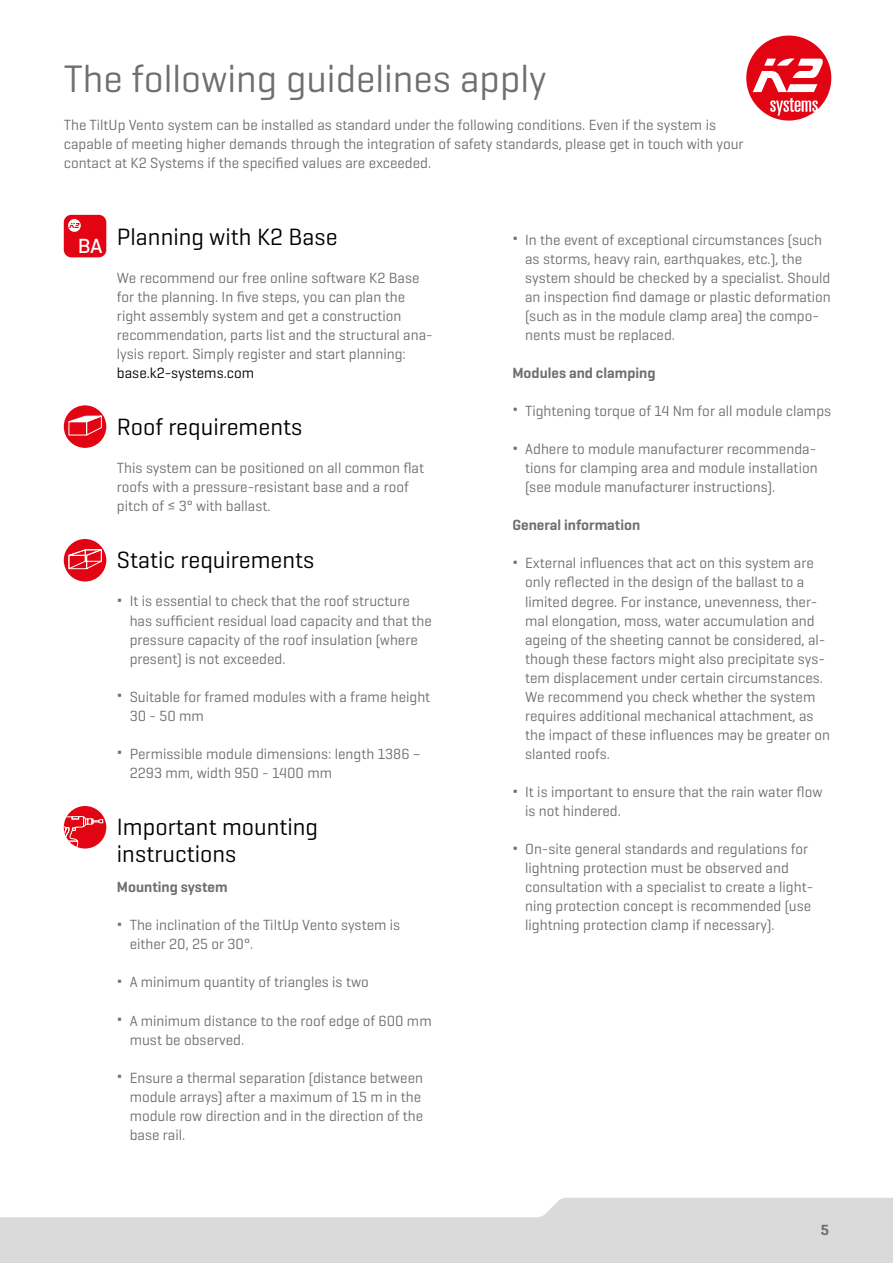
<style>
.page{position:relative;width:893px;height:1263px;background:#fff}
.page>*{position:absolute;margin:0;border:0;box-sizing:border-box;transform-origin:0 0}
.t1{font:39px "K2 Geogrotesque";color:#706f6f}
.t2{font:24px/27px "K2 Geogrotesque";color:#000}
.t3{font:21.6px "K2 Halvar Mittelschrift Regular";color:#fff}
.t4{font:15px/19px "K2 Geogrotesque";color:#706f6f}
.t5{font:600 15px "K2 Geogrotesque";color:#706f6f}
.t6{font:15px "K2 Geogrotesque";color:#000}
</style>
<div class="page">
<svg style="left:0;top:1198px;width:893px;height:65px;fill:#dadada"></svg>
<svg style="left:746px;top:36px;width:85px;height:85px"></svg>
<div style="left:64px;top:806px;width:42px;height:42px;background:#e30413;border-radius:50%"></div>
<svg style="left:64px;top:816px;width:40px;height:32px"></svg>
<div style="left:64px;top:405px;width:42px;height:43px;background:#e30413;border-radius:50%"></div>
<svg style="left:68px;top:415px;width:38px;height:21px"></svg>
<div style="left:64px;top:539px;width:42px;height:42px;background:#e30413;border-radius:50%"></div>
<svg style="left:68px;top:549px;width:38px;height:21px"></svg>
<div style="left:64px;top:215px;width:42px;height:42px;background:#e30413;border-radius:7px"></div>
<svg style="left:68px;top:219px;width:13px;height:13px"></svg>
<h1 class="t1" style="left:64px;top:54px;width:484px">The following guidelines apply</h1>
<p class="t4" style="left:64px;top:115px;width:681px">The TiltUp Vento system can be installed as standard under the following conditions. Even if the system is capable of meeting higher demands through the integration of safety standards, please get in touch with your contact at K2 Systems if the specified values are exceeded.</p>
<h3 class="t3" style="left:78px;top:233px;width:26px">BA</h3>
<h2 class="t2" style="left:117px;top:222px;width:222px">Planning with K2 Base</h2>
<p class="t4" style="left:117px;top:267px;width:317px">We recommend our free online software K2 Base for the planning. In five steps, you can plan the right assembly system and get a construction recommendation, parts list and the structural ana&shy;lysis report. Simply register and start planning:</p>
<p class="t6" style="left:117px;top:363px;width:139px">base.k2-systems.com</p>
<h2 class="t2" style="left:117px;top:413px;width:187px">Roof requirements</h2>
<p class="t4" style="left:117px;top:458px;width:309px">This system can be positioned on all common flat roofs with a pressure-resistant base and a roof pitch of ≤ 3° with ballast.</p>
<h2 class="t2" style="left:117px;top:546px;width:199px">Static requirements</h2>
<p class="t4" style="left:130px;top:591px;width:304px;text-indent:-13px">Δ It is essential to check that the roof structure has sufficient residual load capacity and that the pressure capacity of the roof insulation (where present) is not exceeded.</p>
<p class="t4" style="left:130px;top:687px;width:302px;text-indent:-13px">Δ Suitable for framed modules with a frame height<br>30 - 50 mm</p>
<p class="t4" style="left:130px;top:744px;width:293px;text-indent:-13px">Δ Permissible module dimensions: length 1386 –<br>2293 mm, width 950 - 1400 mm</p>
<h2 class="t2" style="left:117px;top:813px;width:203px">Important mounting instructions</h2>
<p class="t5" style="left:117px;top:878px;width:112px">Mounting system</p>
<p class="t4" style="left:130px;top:915px;width:272px;text-indent:-13px">Δ The inclination of the TiltUp Vento system is either 20, 25 or 30°.</p>
<p class="t4" style="left:117px;top:972px;width:253px">Δ A minimum quantity of triangles is two</p>
<p class="t4" style="left:130px;top:1010px;width:304px;text-indent:-13px">Δ A minimum distance to the roof edge of 600 mm must be observed.</p>
<p class="t4" style="left:130px;top:1068px;width:295px;text-indent:-13px">Δ Ensure a thermal separation (distance between module arrays) after a maximum of 15 m in the module row direction and in the direction of the base rail.</p>
<p class="t4" style="left:525px;top:229px;width:307px;text-indent:-13px">Δ In the event of exceptional circumstances (such as storms, heavy rain, earthquakes, etc.), the system should be checked by a specialist. Should an inspection find damage or plastic deformation (such as in the module clamp area) the compo&shy;nents must be replaced.</p>
<p class="t5" style="left:512px;top:363px;width:145px">Modules and clamping</p>
<p class="t4" style="left:512px;top:401px;width:320px">Δ Tightening torque of 14 Nm for all module clamps</p>
<p class="t4" style="left:525px;top:439px;width:294px;text-align:justify;text-indent:-13px">Δ Adhere to module manufacturer recommenda&shy;tions for clamping area and module installation (see module manufacturer instructions).</p>
<p class="t5" style="left:512px;top:516px;width:129px">General information</p>
<p class="t4" style="left:525px;top:553px;width:306px;text-indent:-13px">Δ External influences that act on this system are only reflected in the design of the ballast to a limited degree. For instance, unevenness, ther&shy;mal elongation, moss, water accumulation and ageing of the sheeting cannot be considered, al&shy;though these factors might also precipitate sys&shy;tem displacement under certain circumstances.<br>We recommend you check whether the system requires additional mechanical attachment, as the impact of these influences may be greater on slanted roofs.</p>
<p class="t4" style="left:525px;top:782px;width:299px;text-indent:-13px">Δ It is important to ensure that the rain water flow is not hindered.</p>
<p class="t4" style="left:525px;top:839px;width:290px;text-indent:-13px">Δ On-site general standards and regulations for lightning protection must be observed and consultation with a specialist to create a light&shy;ning protection concept is recommended (use lightning protection clamp if necessary).</p>
<p class="t5" style="left:821px;top:1221px;width:10px">5</p>
</div>
